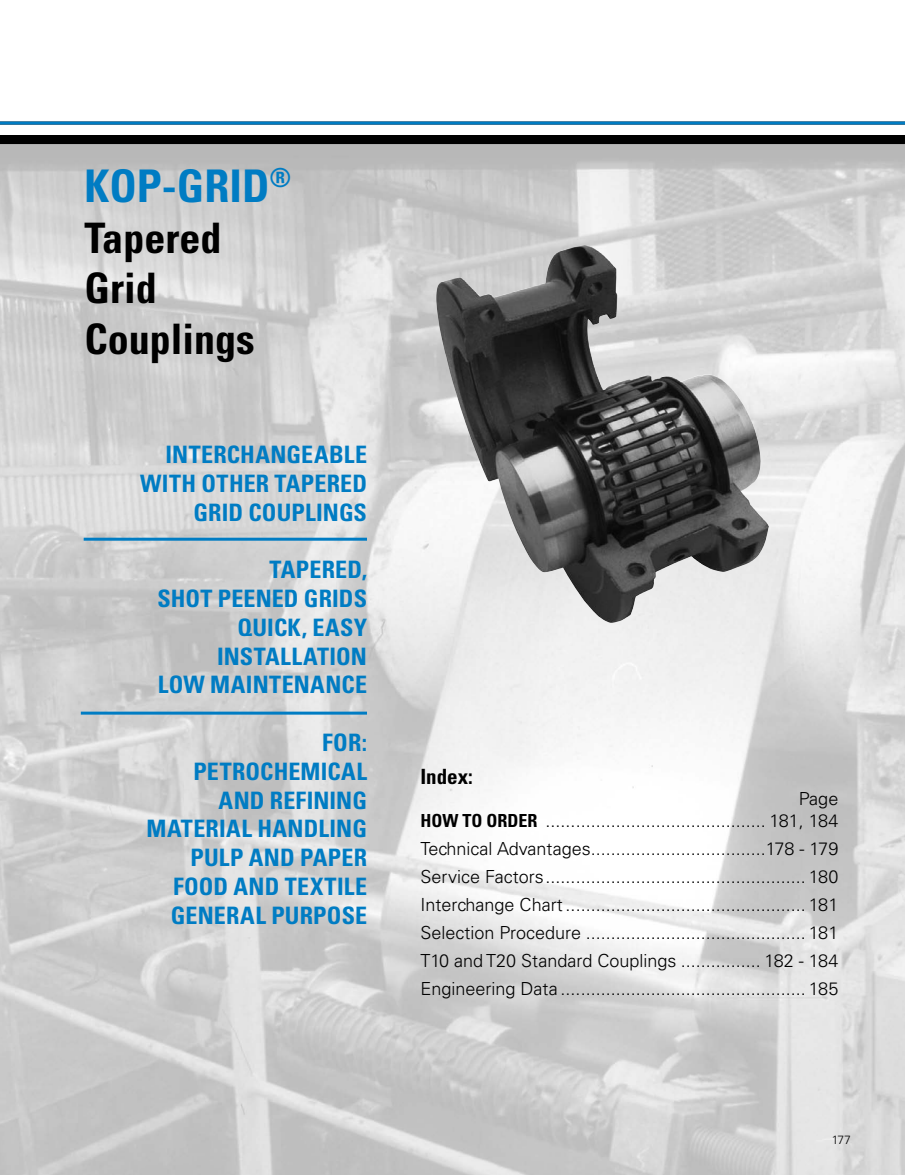
<style>
.page{position:relative;width:905px;height:1175px;background:#fff}
.page>*{position:absolute;margin:0;border:0;box-sizing:border-box;transform-origin:0 0}
.t1{font:700 condensed 45px "Univers LT Std";color:#007cc3}
.t2{font:700 condensed 42px/50.4px "Univers LT Std";color:#000}
.t3{font:700 condensed 24px/28.8px "Univers LT Std";letter-spacing:.01em;color:#007cc3;text-align:right}
.t4{font:700 condensed 21px "Univers LT Std";color:#000}
.t5{font:300 18px/28px "Univers LT Std";color:#000;text-align:right}
.t6{font:700 condensed 12px "Univers LT Std";color:#000}
.s1{font-weight:700;font-stretch:condensed}
.s2{font-weight:300;font-stretch:normal}
</style>
<div class="page">
<img style="left:0;top:144px;width:904px;height:1030px">
<hr style="left:0;top:122px;width:904px;height:2px;background:#007cc3">
<div style="left:0;top:135px;width:904px;height:9px;background:#000"></div>
<img style="left:436px;top:245px;width:333px;height:378px">
<hr style="left:84px;top:537px;width:283px;height:3px;background:#007cc3">
<hr style="left:81px;top:711px;width:286px;height:3px;background:#007cc3">
<h1 class="t1" style="left:84px;top:159px;width:208px">KOP-GRID<sup>®</sup></h1>
<h2 class="t2" style="left:84px;top:212px;width:172px">Tapered<br>Grid<br>Couplings</h2>
<h3 class="t3" style="left:140px;top:440px;width:228px">INTERCHANGEABLE<br>WITH OTHER TAPERED<br>GRID COUPLINGS</h3>
<h3 class="t3" style="left:157px;top:555px;width:211px">TAPERED,<br>SHOT PEENED GRIDS<br>QUICK, EASY<br>INSTALLATION<br>LOW MAINTENANCE</h3>
<h3 class="t3" style="left:146px;top:728px;width:222px">FOR:<br>PETROCHEMICAL<br>AND REFINING<br>MATERIAL HANDLING<br>PULP AND PAPER<br>FOOD AND TEXTILE<br>GENERAL PURPOSE</h3>
<p class="t4" style="left:420px;top:763px;width:54px">Index:</p>
<p class="t5" style="left:420px;top:788px;width:419px;line-height:21.6px">Page<br><span class="s1">HOW TO ORDER</span> ............................................ 181, 184</p>
<p class="t5" style="left:420px;top:834px;width:419px;text-align:justify">Technical Advantages...................................178 - 179<br>Service Factors.................................................... 180<br>Interchange Chart ................................................ 181<br>Selection Procedure ............................................ 181<br>T10 and T20 Standard Couplings ................ 182 - 184<br>Engineering Data ................................................. 185</p>
<p class="t6" style="left:831px;top:1132px;width:21px"><span class="s2">17</span>177</p>
</div>
